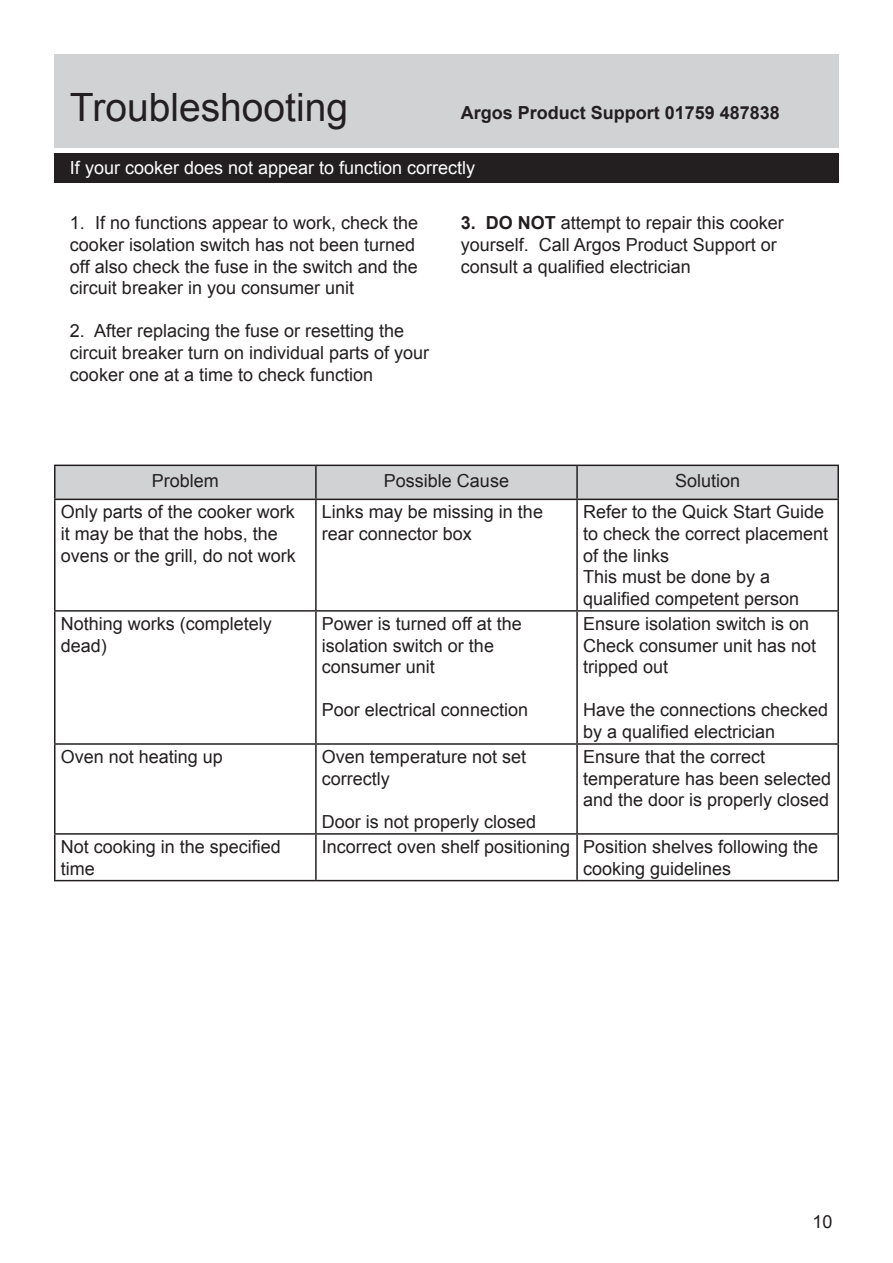
<style>
.page{position:relative;width:893px;height:1263px;background:#fff}
.page>*{position:absolute;margin:0;border:0;box-sizing:border-box;transform-origin:0 0}
.t1{font:39px "Arial";color:#231f20}
.t2{font:18px/21.6px "Arial";color:#231f20}
.t3{font:18px "Arial";color:#fff}
.t4{font:700 18px "Arial";color:#231f20}
.s1{font-weight:700}
</style>
<div class="page">
<div style="left:54px;top:54px;width:785px;height:94px;background:#d1d2d4"></div>
<div style="left:54px;top:153px;width:785px;height:30px;background:#231f20"></div>
<div style="left:56px;top:466px;width:781px;height:33px;background:#d1d2d4"></div>
<hr style="left:54px;top:465px;width:262px;height:1px;background:#231f20">
<hr style="left:54px;top:466px;width:2px;height:33px;background:#231f20">
<hr style="left:316px;top:465px;width:261px;height:1px;background:#231f20">
<hr style="left:315px;top:466px;width:2px;height:33px;background:#231f20">
<hr style="left:577px;top:465px;width:262px;height:1px;background:#231f20">
<hr style="left:576px;top:466px;width:2px;height:33px;background:#231f20">
<hr style="left:837px;top:466px;width:2px;height:33px;background:#231f20">
<hr style="left:54px;top:499px;width:262px;height:1px;background:#231f20">
<hr style="left:54px;top:500px;width:2px;height:110px;background:#231f20">
<hr style="left:316px;top:499px;width:261px;height:1px;background:#231f20">
<hr style="left:315px;top:500px;width:2px;height:110px;background:#231f20">
<hr style="left:577px;top:499px;width:262px;height:1px;background:#231f20">
<hr style="left:576px;top:500px;width:2px;height:110px;background:#231f20">
<hr style="left:837px;top:500px;width:2px;height:110px;background:#231f20">
<hr style="left:54px;top:610px;width:262px;height:2px;background:#231f20">
<hr style="left:54px;top:612px;width:2px;height:131px;background:#231f20">
<hr style="left:316px;top:610px;width:261px;height:2px;background:#231f20">
<hr style="left:315px;top:612px;width:2px;height:131px;background:#231f20">
<hr style="left:577px;top:610px;width:262px;height:2px;background:#231f20">
<hr style="left:576px;top:612px;width:2px;height:131px;background:#231f20">
<hr style="left:837px;top:612px;width:2px;height:131px;background:#231f20">
<hr style="left:54px;top:743px;width:262px;height:2px;background:#231f20">
<hr style="left:54px;top:745px;width:2px;height:88px;background:#231f20">
<hr style="left:316px;top:743px;width:261px;height:2px;background:#231f20">
<hr style="left:315px;top:745px;width:2px;height:88px;background:#231f20">
<hr style="left:577px;top:743px;width:262px;height:2px;background:#231f20">
<hr style="left:576px;top:745px;width:2px;height:88px;background:#231f20">
<hr style="left:837px;top:745px;width:2px;height:88px;background:#231f20">
<hr style="left:54px;top:833px;width:262px;height:2px;background:#231f20">
<hr style="left:54px;top:835px;width:2px;height:45px;background:#231f20">
<hr style="left:316px;top:833px;width:261px;height:2px;background:#231f20">
<hr style="left:315px;top:835px;width:2px;height:45px;background:#231f20">
<hr style="left:577px;top:833px;width:262px;height:2px;background:#231f20">
<hr style="left:576px;top:835px;width:2px;height:45px;background:#231f20">
<hr style="left:837px;top:835px;width:2px;height:45px;background:#231f20">
<hr style="left:54px;top:880px;width:262px;height:1px;background:#231f20">
<hr style="left:316px;top:880px;width:261px;height:1px;background:#231f20">
<hr style="left:577px;top:880px;width:262px;height:1px;background:#231f20">
<h1 class="t1" style="left:70px;top:82px;width:280px">Troubleshooting</h1>
<p class="t4" style="left:461px;top:101px;width:321px">Argos Product Support 01759 487838</p>
<p class="t3" style="left:70px;top:156px;width:407px">If your cooker does not appear to function correctly</p>
<p class="t2" style="left:70px;top:212px;width:350px">1. If no functions appear to work, check the cooker isolation switch has not been turned off also check the fuse in the switch and the circuit breaker in you consumer unit</p>
<p class="t2" style="left:70px;top:320px;width:361px">2. After replacing the fuse or resetting the circuit breaker turn on individual parts of your cooker one at a time to check function</p>
<p class="t2" style="left:461px;top:212px;width:325px"><span class="s1">3. DO NOT</span> attempt to repair this cooker yourself. Call Argos Product Support or consult a qualified electrician</p>
<p class="t2" style="left:152px;top:470px;width:69px">Problem</p>
<p class="t2" style="left:384px;top:470px;width:127px">Possible Cause</p>
<p class="t2" style="left:675px;top:470px;width:67px">Solution</p>
<p class="t2" style="left:61px;top:501px;width:237px">Only parts of the cooker work it may be that the hobs, the ovens or the grill, do not work</p>
<p class="t2" style="left:322px;top:501px;width:223px">Links may be missing in the rear connector box</p>
<p class="t2" style="left:583px;top:501px;width:247px">Refer to the Quick Start Guide to check the correct placement of the links<br>This must be done by a qualified competent person</p>
<p class="t2" style="left:61px;top:613px;width:213px">Nothing works (completely dead)</p>
<p class="t2" style="left:322px;top:613px;width:201px">Power is turned off at the isolation switch or the consumer unit</p>
<p class="t2" style="left:322px;top:699px;width:208px">Poor electrical connection</p>
<p class="t2" style="left:583px;top:613px;width:235px">Ensure isolation switch is on<br>Check consumer unit has not tripped out</p>
<p class="t2" style="left:583px;top:699px;width:247px">Have the connections checked by a qualified electrician</p>
<p class="t2" style="left:61px;top:746px;width:164px">Oven not heating up</p>
<p class="t2" style="left:322px;top:746px;width:206px">Oven temperature not set correctly</p>
<p class="t2" style="left:322px;top:811px;width:216px">Door is not properly closed</p>
<p class="t2" style="left:583px;top:746px;width:250px">Ensure that the correct temperature has been selected and the door is properly closed</p>
<p class="t2" style="left:61px;top:836px;width:222px">Not cooking in the specified time</p>
<p class="t2" style="left:583px;top:836px;width:237px;text-indent:-261px">Incorrect oven shelf positioning Position shelves following the cooking guidelines</p>
<p class="t2" style="left:812px;top:1210px;width:22px">10</p>
</div>
